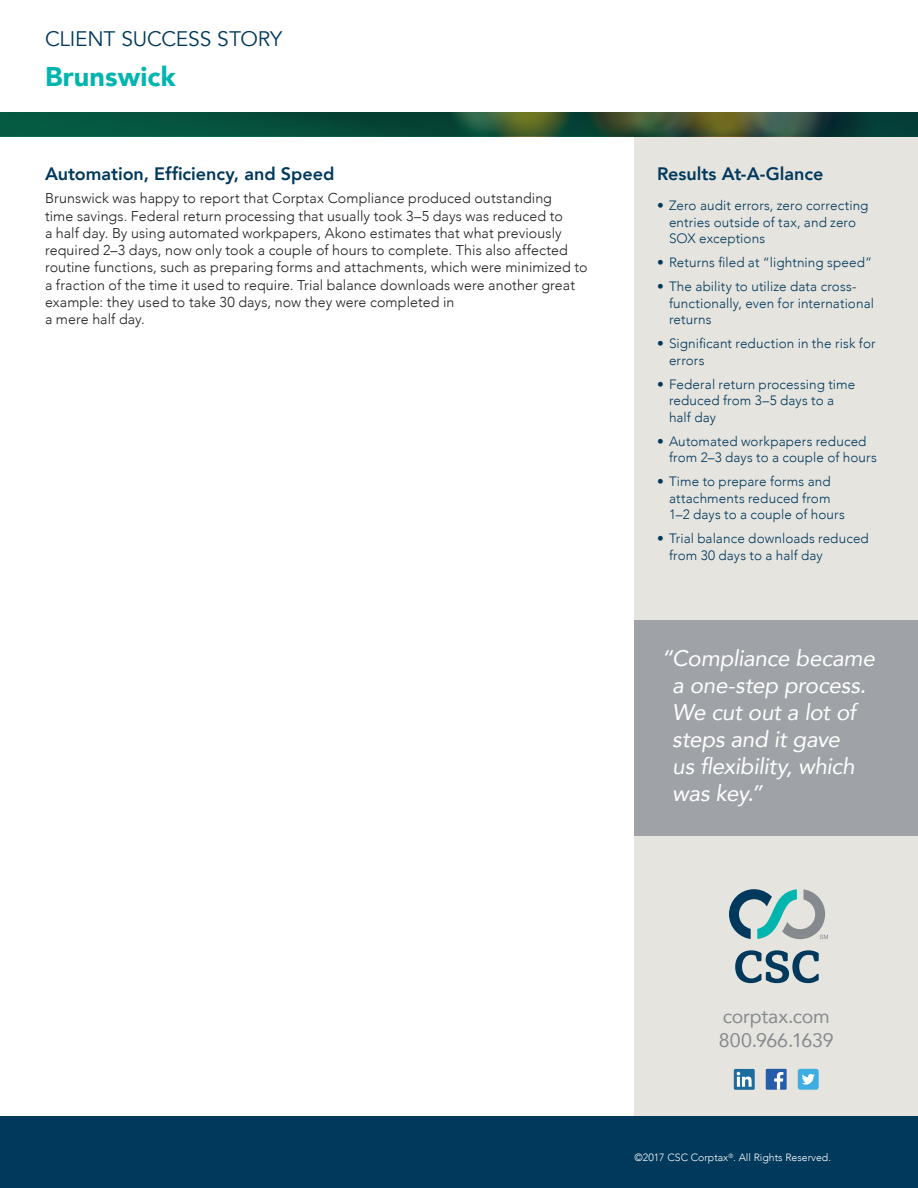
<style>
.page{position:relative;width:918px;height:1188px;background:#fff}
.page>*{position:absolute;margin:0;border:0;box-sizing:border-box;transform-origin:0 0}
.Head_3{font:900 27px "Avenir";letter-spacing:.01em;color:#00b5ae}
.Callout{font:italic 22.5px/27px "Avenir";letter-spacing:-.015em;color:#fff}
.t1{font:21px "Avenir";letter-spacing:-.01em;color:#00395c}
.t2{font:19.5px/24px "Avenir";letter-spacing:-.01em;color:#868a8e}
.Subhead{font:800 18px "Avenir";color:#00395c}
.Text{font:300 14.25px/17.2px "Avenir";letter-spacing:.005em;color:#231f20}
.Sidebar-bulleted{font:300 13.5px/16.5px "Avenir";letter-spacing:.01em;color:#00395c}
.t3{font:300 10.5px "Avenir";color:#fff}
</style>
<div class="page">
<div style="left:634px;top:136px;width:284px;height:980px;background:#e6e4df"></div>
<div style="left:0;top:1116px;width:918px;height:72px;background:#00395c"></div>
<svg style="left:735px;top:950px;width:84px;height:33px"></svg>
<svg style="left:729px;top:889px;width:99px;height:50px"></svg>
<div style="left:798px;top:1069px;width:21px;height:21px;background:#40ade2;border-radius:3px"></div>
<svg style="left:802px;top:1074px;width:13px;height:11px"></svg>
<div style="left:766px;top:1069px;width:21px;height:21px;background:#275caa"></div>
<svg style="left:773px;top:1072px;width:10px;height:18px"></svg>
<div style="left:734px;top:1069px;width:21px;height:21px;background:#1c6c9d;border-radius:2px"></div>
<svg style="left:737px;top:1072px;width:15px;height:15px"></svg>
<div style="left:634px;top:620px;width:284px;height:216px;background:#9fa3a7"></div>
<img style="left:0;top:112px;width:918px;height:24px">
<h3 class="t1" style="left:45px;top:27px;width:239px">CLIENT SUCCESS STORY</h3>
<p class="Head_3" style="left:45px;top:54px;width:132px">Brunswick</p>
<p class="Subhead" style="left:45px;top:160px;width:291px">Automation, Efficiency, and Speed</p>
<p class="Text" style="left:45px;top:190px;width:544px">Brunswick was happy to report that Corptax Compliance produced outstanding<br>time savings. Federal return processing that usually took 3–5 days was reduced to<br>a half day. By using automated workpapers, Akono estimates that what previously required 2–3 days, now only took a couple of hours to complete. This also affected routine functions, such as preparing forms and attachments, which were minimized to a fraction of the time it used to require. Trial balance downloads were another great example: they used to take 30 days, now they were completed in<br>a mere half day.</p>
<p class="Subhead" style="left:657px;top:160px;width:168px">Results At-A-Glance</p>
<p class="Sidebar-bulleted" style="left:669px;top:197px;width:201px;text-indent:-12px">• Zero audit errors, zero correcting entries outside of tax, and zero<br>SOX exceptions</p>
<p class="Sidebar-bulleted" style="left:657px;top:254px;width:217px">• Returns filed at “lightning speed”</p>
<p class="Sidebar-bulleted" style="left:669px;top:278px;width:206px;text-indent:-12px">• The ability to utilize data cross&shy;functionally, even for international returns</p>
<p class="Sidebar-bulleted" style="left:669px;top:335px;width:208px;text-indent:-12px">• Significant reduction in the risk for errors</p>
<p class="Sidebar-bulleted" style="left:669px;top:376px;width:188px;text-indent:-12px">• Federal return processing time reduced from 3–5 days to a half day</p>
<p class="Sidebar-bulleted" style="left:669px;top:433px;width:209px;text-indent:-12px">• Automated workpapers reduced from 2–3 days to a couple of hours</p>
<p class="Sidebar-bulleted" style="left:669px;top:473px;width:177px;text-indent:-12px">• Time to prepare forms and attachments reduced from<br>1–2 days to a couple of hours</p>
<p class="Sidebar-bulleted" style="left:669px;top:530px;width:201px;text-indent:-12px">• Trial balance downloads reduced from 30 days to a half day</p>
<p class="Callout" style="left:672px;top:644px;width:204px;text-indent:-11px">“Compliance became a one-step process.<br>We cut out a lot of steps and it gave<br>us flexibility, which was key.”</p>
<h3 class="t2" style="left:719px;top:1003px;width:116px">corptax.com<br>800.966.1639</h3>
<p class="t3" style="left:634px;top:1151px;width:198px">©2017 CSC Corptax<sup>®</sup>. All Rights Reserved.</p>
</div>
